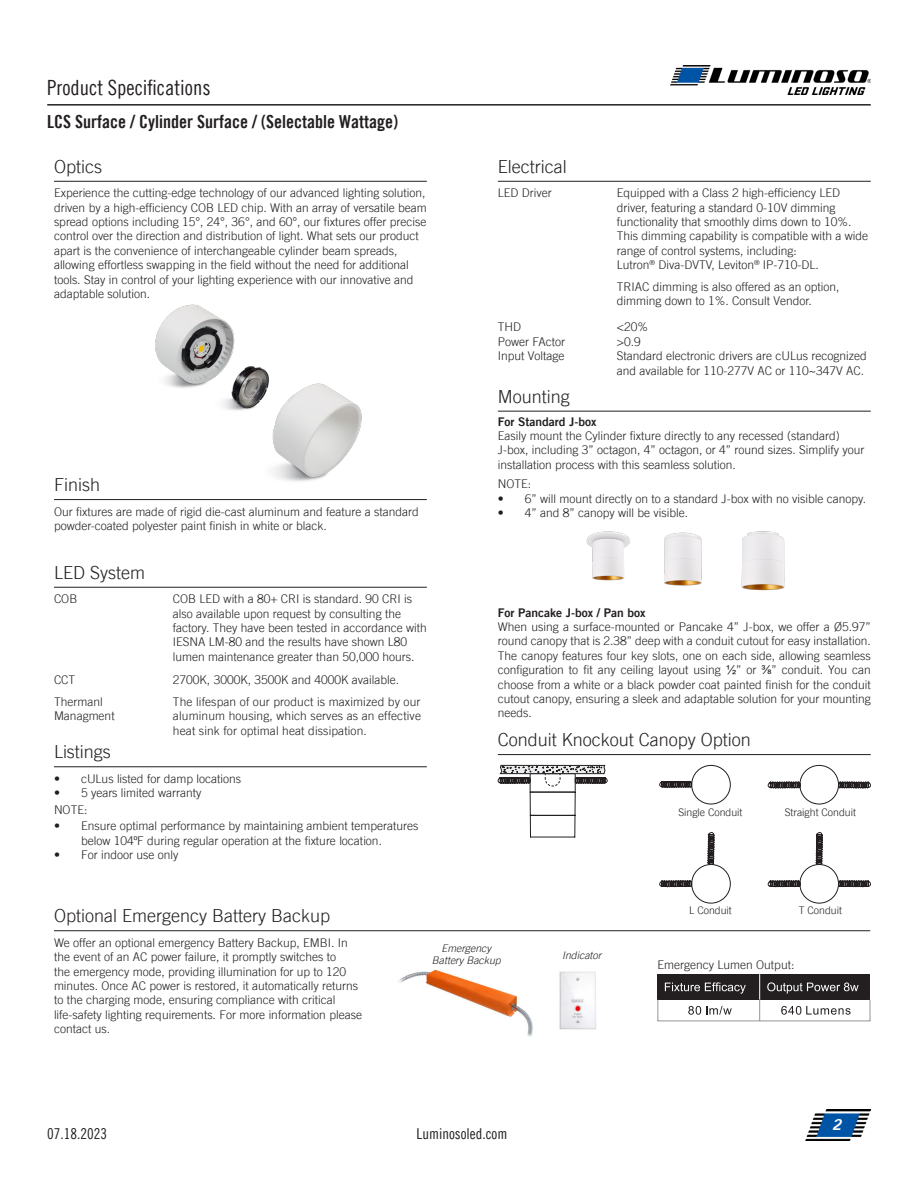
<style>
.page{position:relative;width:918px;height:1188px;background:#fff}
.page>*{position:absolute;margin:0;border:0;box-sizing:border-box;transform-origin:0 0}
.t1{font:21px "Trade Gothic LT Cond Eighteen";color:#231f20}
.t2{font:300 18px "Trade Gothic LT";color:#231f20}
.t3{font:18px "Trade Gothic LT Bold Cond Twenty";color:#231f20}
.t4{font:15px "Trade Gothic LT Cond Eighteen";color:#231f20}
.t5{font:italic 15px "Trade Gothic LT Bold Two";color:#fff}
.t6{font:300 12px/14.4px "Trade Gothic LT";color:#231f20}
.t7{font:12px "Trade Gothic LT Bold Two";color:#231f20}
.t8{font:300 10.5px "Trade Gothic LT";color:#231f20}
.t9{font:italic 300 10.5px "Trade Gothic LT";color:#231f20}
.s1{font-family:"Arial";font-weight:400}
</style>
<div class="page">
<hr style="left:54px;top:181px;width:373px;height:1px;background:#231f20">
<hr style="left:54px;top:499px;width:373px;height:1px;background:#231f20">
<hr style="left:498px;top:181px;width:373px;height:1px;background:#231f20">
<hr style="left:54px;top:766px;width:373px;height:1px;background:#231f20">
<hr style="left:498px;top:411px;width:373px;height:1px;background:#231f20">
<hr style="left:498px;top:754px;width:373px;height:1px;background:#231f20">
<hr style="left:54px;top:587px;width:373px;height:1px;background:#231f20">
<div style="left:691px;top:765px;width:40px;height:39px;border:1px solid #231f20;border-radius:50%"></div>
<svg style="left:659px;top:781px;width:33px;height:6px"></svg>
<div style="left:691px;top:864px;width:40px;height:39px;border:1px solid #231f20;border-radius:50%"></div>
<svg style="left:659px;top:881px;width:33px;height:6px"></svg>
<svg style="left:708px;top:832px;width:6px;height:33px"></svg>
<div style="left:800px;top:765px;width:39px;height:39px;border:1px solid #231f20;border-radius:50%"></div>
<svg style="left:768px;top:782px;width:33px;height:6px"></svg>
<svg style="left:838px;top:782px;width:33px;height:6px"></svg>
<div style="left:800px;top:864px;width:39px;height:39px;border:1px solid #231f20;border-radius:50%"></div>
<svg style="left:768px;top:881px;width:33px;height:6px"></svg>
<svg style="left:816px;top:832px;width:7px;height:33px"></svg>
<svg style="left:838px;top:881px;width:33px;height:6px"></svg>
<hr style="left:54px;top:930px;width:816px;height:1px;background:#231f20">
<div style="left:658px;top:974px;width:102px;height:26px;background:#231f20"></div>
<div style="left:760px;top:974px;width:110px;height:26px;background:#231f20"></div>
<svg style="left:665px;top:982px;width:81px;height:12px"></svg>
<svg style="left:767px;top:982px;width:92px;height:12px"></svg>
<svg style="left:688px;top:1006px;width:44px;height:9px"></svg>
<svg style="left:781px;top:1006px;width:70px;height:9px"></svg>
<hr style="left:658px;top:1021px;width:212px;height:1px;background:#939598">
<svg style="left:759px;top:974px;width:1px;height:47px"></svg>
<svg style="left:870px;top:1000px;width:1px;height:21px"></svg>
<svg style="left:658px;top:1000px;width:1px;height:21px"></svg>
<img style="left:155px;top:304px;width:207px;height:178px">
<img style="left:399px;top:969px;width:134px;height:68px">
<img style="left:559px;top:971px;width:37px;height:59px">
<svg style="left:498px;top:765px;width:110px;height:72px"></svg>
<hr style="left:531px;top:837px;width:44px;height:1px;background:#231f20">
<hr style="left:530px;top:815px;width:45px;height:1px;background:#231f20">
<hr style="left:530px;top:792px;width:45px;height:1px;background:#231f20">
<hr style="left:47px;top:104px;width:824px;height:2px;background:#231f20">
<img style="left:806px;top:1110px;width:65px;height:31px">
<img style="left:671px;top:66px;width:200px;height:28px">
<img style="left:586px;top:531px;width:44px;height:50px">
<img style="left:664px;top:532px;width:38px;height:54px">
<img style="left:741px;top:531px;width:44px;height:60px">
<p class="t1" style="left:47px;top:75px;width:165px">Product Specifications</p>
<p class="t3" style="left:47px;top:110px;width:352px">LCS Surface / Cylinder Surface / (Selectable Wattage)</p>
<p class="t2" style="left:54px;top:156px;width:50px">Optics</p>
<p class="t6" style="left:54px;top:186px;width:374px">Experience the cutting-edge technology of our advanced lighting solution, driven by a high-efficiency COB LED chip. With an array of versatile beam spread options including 15°, 24°, 36°, and 60°, our fixtures offer precise control over the direction and distribution of light. What sets our product apart is the convenience of interchangeable cylinder beam spreads, allowing effortless swapping in the field without the need for additional tools. Stay in control of your lighting experience with our innovative and adaptable solution.</p>
<p class="t2" style="left:54px;top:474px;width:48px">Finish</p>
<p class="t6" style="left:54px;top:504px;width:366px">Our fixtures are made of rigid die-cast aluminum and feature a standard powder-coated polyester paint finish in white or black.</p>
<p class="t2" style="left:54px;top:562px;width:93px">LED System</p>
<p class="t6" style="left:54px;top:592px;width:25px">COB</p>
<p class="t6" style="left:54px;top:672px;width:23px">CCT</p>
<p class="t6" style="left:54px;top:694px;width:50px">Thermanl</p>
<p class="t6" style="left:54px;top:709px;width:62px">Managment</p>
<p class="t2" style="left:54px;top:741px;width:58px">Listings</p>
<p class="t6" style="left:173px;top:592px;width:255px">COB LED with a 80+ CRI is standard. 90 CRI is also available upon request by consulting the factory. They have been tested in accordance with IESNA LM-80 and the results have shown L80 lumen maintenance greater than 50,000 hours.</p>
<p class="t6" style="left:173px;top:672px;width:228px">2700K, 3000K, 3500K and 4000K available.</p>
<p class="t6" style="left:173px;top:694px;width:250px;text-align:justify">The lifespan of our product is maximized by our aluminum housing, which serves as an effective heat sink for optimal heat dissipation.</p>
<p class="t6" style="left:54px;top:771px;width:189px">• cULus listed for damp locations</p>
<p class="t6" style="left:54px;top:786px;width:149px">• 5 years limited warranty</p>
<p class="t6" style="left:54px;top:802px;width:35px">NOTE:</p>
<p class="t6" style="left:81px;top:819px;width:339px;text-indent:-27px">• Ensure optimal performance by maintaining ambient temperatures below 104ºF during regular operation at the fixture location.</p>
<p class="t6" style="left:54px;top:848px;width:126px">• For indoor use only</p>
<p class="t2" style="left:54px;top:905px;width:278px">Optional Emergency Battery Backup</p>
<p class="t2" style="left:498px;top:156px;width:70px">Electrical</p>
<p class="t6" style="left:498px;top:186px;width:55px">LED Driver</p>
<p class="t6" style="left:498px;top:320px;width:25px">THD</p>
<p class="t6" style="left:498px;top:334px;width:69px">Power FActor</p>
<p class="t6" style="left:498px;top:349px;width:68px">Input Voltage</p>
<p class="t2" style="left:498px;top:385px;width:74px">Mounting</p>
<p class="t6" style="left:617px;top:186px;width:253px">Equipped with a Class 2 high-efficiency LED driver, featuring a standard 0-10V dimming functionality that smoothly dims down to 10%.<br>This dimming capability is compatible with a wide range of control systems, including:</p>
<p class="t6" style="left:617px;top:258px;width:204px">Lutron<sup>®</sup> Diva-DVTV, Leviton<sup>®</sup> IP-710-DL.</p>
<p class="t6" style="left:617px;top:279px;width:224px">TRIAC dimming is also offered as an option, dimming down to 1%. Consult Vendor.</p>
<p class="t6" style="left:617px;top:320px;width:33px">&lt;20%</p>
<p class="t6" style="left:617px;top:334px;width:25px">&gt;0.9</p>
<p class="t6" style="left:617px;top:349px;width:252px">Standard electronic drivers are cULus recognized</p>
<p class="t6" style="left:617px;top:363px;width:249px">and available for 110-277V AC or 110~347V AC.</p>
<p class="t7" style="left:498px;top:414px;width:100px">For Standard J-box</p>
<p class="t6" style="left:498px;top:428px;width:368px">Easily mount the Cylinder fixture directly to any recessed (standard)<br>J-box, including 3” octagon, 4” octagon, or 4” round sizes. Simplify your installation process with this seamless solution.</p>
<p class="t6" style="left:498px;top:477px;width:35px">NOTE:</p>
<p class="t6" style="left:498px;top:491px;width:370px">• 6” will mount directly on to a standard J-box with no visible canopy.</p>
<p class="t6" style="left:498px;top:505px;width:192px">• 4” and 8” canopy will be visible.</p>
<p class="t7" style="left:498px;top:605px;width:149px">For Pancake J-box / Pan box</p>
<p class="t6" style="left:498px;top:619px;width:374px;text-align:justify">When using a surface-mounted or Pancake 4” J-box, we offer a Ø5.97” round canopy that is 2.38” deep with a conduit cutout for easy installation.<br>The canopy features four key slots, one on each side, allowing seamless configuration to fit any ceiling layout using <span class="s1">½</span>” or <span class="s1">⅜</span>” conduit. You can choose from a white or a black powder coat painted finish for the conduit cutout canopy, ensuring a sleek and adaptable solution for your mounting needs.</p>
<p class="t2" style="left:498px;top:729px;width:255px">Conduit Knockout Canopy Option</p>
<p class="t8" style="left:678px;top:806px;width:66px">Single Conduit</p>
<p class="t8" style="left:689px;top:904px;width:44px">L Conduit</p>
<p class="t8" style="left:785px;top:806px;width:73px">Straight Conduit</p>
<p class="t8" style="left:799px;top:904px;width:45px">T Conduit</p>
<p class="t6" style="left:54px;top:935px;width:310px">We offer an optional emergency Battery Backup, EMBI. In the event of an AC power failure, it promptly switches to<br>the emergency mode, providing illumination for up to 120 minutes. Once AC power is restored, it automatically returns to the charging mode, ensuring compliance with critical life-safety lighting requirements. For more information please contact us.</p>
<p class="t9" style="left:442px;top:942px;width:51px">Emergency</p>
<p class="t9" style="left:432px;top:954px;width:70px">Battery Backup</p>
<p class="t4" style="left:47px;top:1125px;width:61px">07.18.2023</p>
<p class="t4" style="left:417px;top:1125px;width:92px">Luminosoled.com</p>
<p class="t9" style="left:562px;top:949px;width:41px">Indicator</p>
<p class="t6" style="left:658px;top:957px;width:138px">Emergency Lumen Output:</p>
<p class="t5" style="left:832px;top:1115px;width:11px">2</p>
</div>
